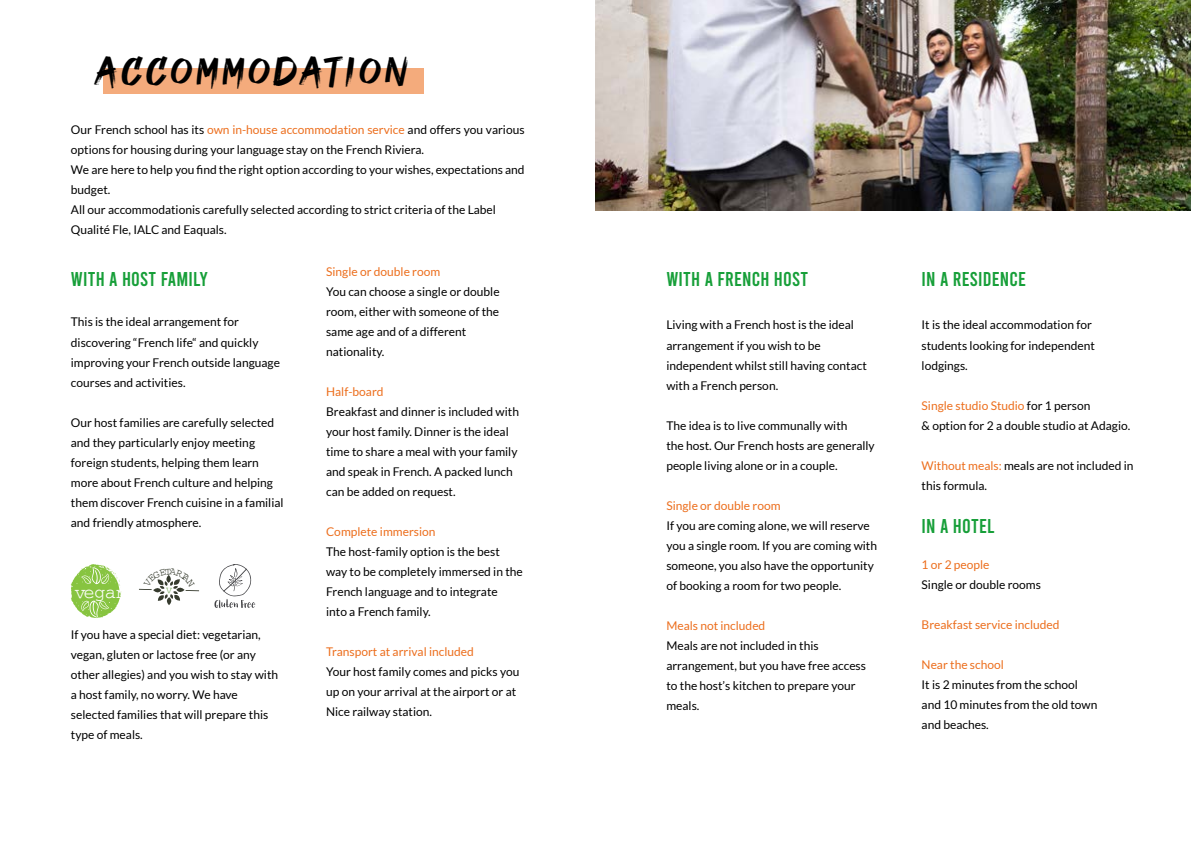
<style>
.page{position:relative;width:1191px;height:842px;background:#fff}
.page>*{position:absolute;margin:0;border:0;box-sizing:border-box;transform-origin:0 0}
.t1{font:40px "GOODBRUSH";letter-spacing:.1em;color:#000;scale:.94 1}
.t2{font:20px "Bebas";letter-spacing:.01em;color:#179f39}
.t3{font:19.2px "Courier";color:#fff;scale:.95 1}
.t4{font:12px/20px "Lato";color:#000}
.t5{font:12px "Lato";color:#ec6e1d}
.s1{color:#ec6e1d}
</style>
<div class="page">
<svg style="left:71px;top:564px;width:51px;height:54px"></svg>
<svg style="left:214px;top:564px;width:41px;height:44px"></svg>
<div style="left:104px;top:68px;width:320px;height:26px;background:#f4ab7c"></div>
<img style="left:595px;top:0;width:596px;height:210px">
<svg style="left:139px;top:575px;width:60px;height:30px"></svg>
<h1 class="t1" style="left:96px;top:49px;width:334px">ACCOMMODATION</h1>
<p class="t4" style="left:71px;top:120px;width:455px">Our French school has its <span class="s1">own in-house accommodation service</span> and offers you various options for housing during your language stay on the French Riviera.<br>We are here to help you find the right option according to your wishes, expectations and budget.<br>All our accommodationis carefully selected according to strict criteria of the Label Qualité Fle, IALC and Eaquals.</p>
<p class="t5" style="left:326px;top:265px;width:116px">Single or double room</p>
<p class="t4" style="left:326px;top:282px;width:175px">You can choose a single or double room, either with someone of the same age and of a different nationality.</p>
<p class="t5" style="left:326px;top:385px;width:59px">Half-board</p>
<p class="t4" style="left:326px;top:402px;width:194px">Breakfast and dinner is included with your host family. Dinner is the ideal time to share a meal with your family and speak in French. A packed lunch can be added on request.</p>
<p class="t5" style="left:326px;top:525px;width:111px">Complete immersion</p>
<p class="t4" style="left:326px;top:542px;width:198px">The host-family option is the best way to be completely immersed in the<br>French language and to integrate<br>into a French family.</p>
<p class="t5" style="left:326px;top:645px;width:149px">Transport at arrival included</p>
<p class="t4" style="left:326px;top:662px;width:195px">Your host family comes and picks you up on your arrival at the airport or at<br>Nice railway station.</p>
<h2 class="t2" style="left:71px;top:269px;width:139px">WITH A HOST FAMILY</h2>
<p class="t4" style="left:71px;top:312px;width:211px">This is the ideal arrangement for discovering “French life“ and quickly improving your French outside language courses and activities.</p>
<p class="t4" style="left:71px;top:412px;width:214px">Our host families are carefully selected and they particularly enjoy meeting foreign students, helping them learn more about French culture and helping them discover French cuisine in a familial and friendly atmosphere.</p>
<h3 class="t3" style="left:75px;top:581px;width:56px">vegan</h3>
<p class="t4" style="left:71px;top:625px;width:209px">If you have a special diet: vegetarian, vegan, gluten or lactose free (or any other allegies) and you wish to stay with a host family, no worry. We have selected families that will prepare this type of meals.</p>
<h2 class="t2" style="left:666px;top:269px;width:143px">WITH A FRENCH HOST</h2>
<p class="t4" style="left:666px;top:315px;width:202px">Living with a French host is the ideal arrangement if you wish to be independent whilst still having contact with a French person.</p>
<p class="t4" style="left:666px;top:415px;width:210px">The idea is to live communally with<br>the host. Our French hosts are generally people living alone or in a couple.</p>
<p class="t5" style="left:666px;top:498px;width:116px">Single or double room</p>
<p class="t4" style="left:666px;top:515px;width:212px">If you are coming alone, we will reserve you a single room. If you are coming with someone, you also have the opportunity of booking a room for two people.</p>
<p class="t5" style="left:666px;top:618px;width:100px">Meals not included</p>
<p class="t4" style="left:666px;top:635px;width:201px">Meals are not included in this arrangement, but you have free access to the host’s kitchen to prepare your meals.</p>
<h2 class="t2" style="left:921px;top:269px;width:80px">IN A RESIDENCE</h2>
<p class="t4" style="left:921px;top:315px;width:175px">It is the ideal accommodation for students looking for independent lodgings.</p>
<p class="t4" style="left:921px;top:395px;width:210px"><span class="s1">Single studio Studio</span> for 1 person<br>&amp; option for 2 a double studio at Adagio.</p>
<p class="t4" style="left:921px;top:455px;width:213px"><span class="s1">Without meals:</span> meals are not included in this formula.</p>
<h2 class="t2" style="left:921px;top:515px;width:75px">IN A HOTEL</h2>
<p class="t5" style="left:921px;top:557px;width:69px">1 or 2 people</p>
<p class="t4" style="left:921px;top:574px;width:121px">Single or double rooms</p>
<p class="t5" style="left:921px;top:617px;width:139px">Breakfast service included</p>
<p class="t5" style="left:921px;top:657px;width:84px">Near the school</p>
<p class="t4" style="left:921px;top:674px;width:177px">It is 2 minutes from the school and 10 minutes from the old town and beaches.</p>
</div>
